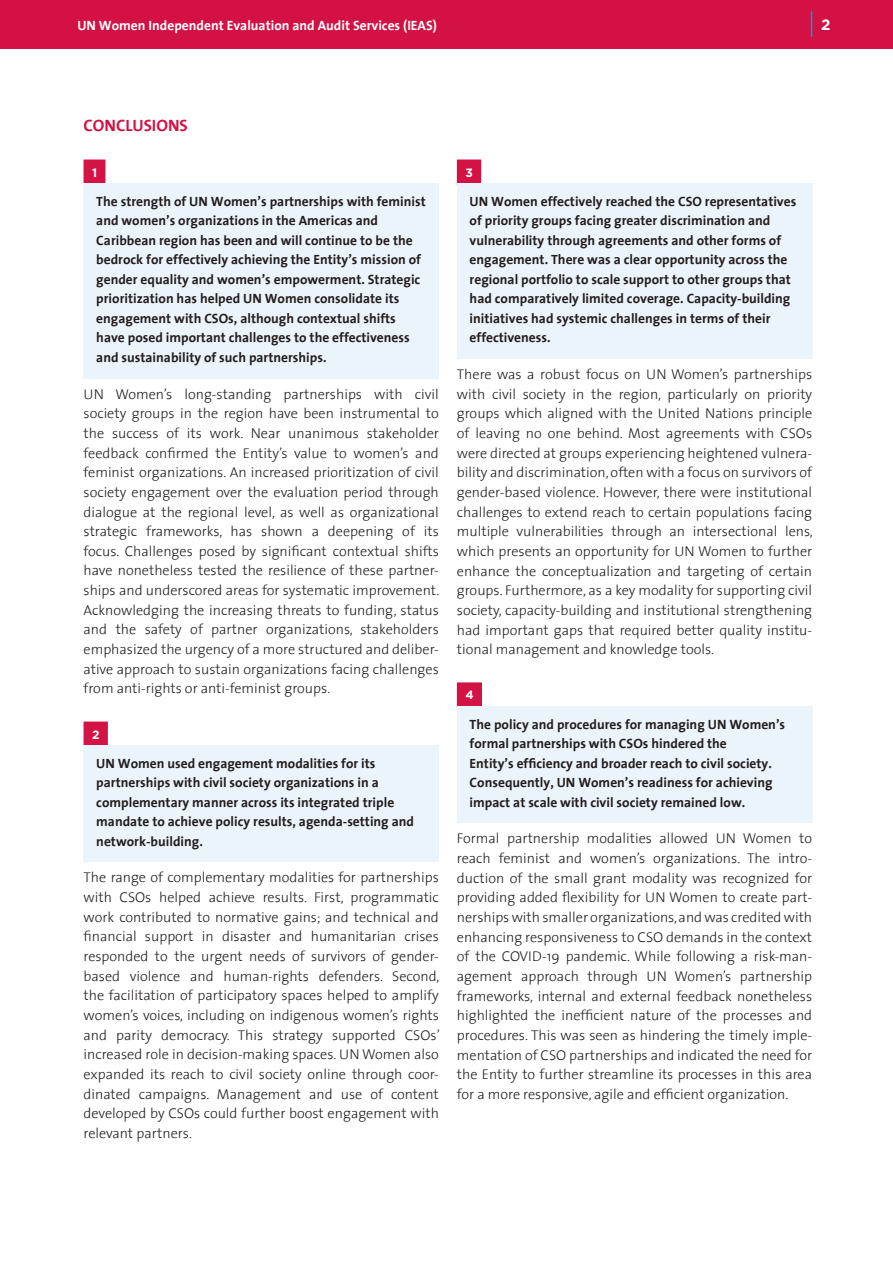
<style>
.page{position:relative;width:893px;height:1263px;background:#fff}
.page>*{position:absolute;margin:0;border:0;box-sizing:border-box;transform-origin:0 0}
.Heading_2_Red{font:700 16.5px "The Sans";color:#d31245}
.t1{font:700 15px "Gotham";color:#fff}
.t2{font:300 14.25px/19.6px "The Sans";color:#231f20;text-align:justify}
.TEXT_FOR_RECs{font:700 13.5px/19.5px "The Sans";color:#231f20}
.t3{font:700 13.5px "The Sans";color:#fff}
.Recommmendations_box{font:700 12px "Gotham";color:#fff}
</style>
<div class="page">
<div style="left:0;top:0;width:893px;height:48px;background:#d31145"></div>
<svg style="left:811px;top:11px;width:1px;height:26px"></svg>
<div style="left:84px;top:160px;width:21px;height:25px;background:#d31245"></div>
<div style="left:84px;top:183px;width:355px;height:195px;background:#ecf4fb"></div>
<div style="left:84px;top:721px;width:24px;height:26px;background:#d31245"></div>
<div style="left:84px;top:745px;width:355px;height:117px;background:#ecf4fb"></div>
<div style="left:457px;top:160px;width:24px;height:25px;background:#d31245"></div>
<div style="left:457px;top:183px;width:355px;height:176px;background:#ecf4fb"></div>
<div style="left:457px;top:682px;width:25px;height:26px;background:#d31245"></div>
<div style="left:457px;top:706px;width:355px;height:117px;background:#ecf4fb"></div>
<p class="t3" style="left:77px;top:14px;width:361px">UN Women Independent Evaluation and Audit Services (IEAS)</p>
<p class="t1" style="left:821px;top:15px;width:11px">2</p>
<p class="Heading_2_Red" style="left:84px;top:112px;width:106px">CONCLUSIONS</p>
<p class="Recommmendations_box" style="left:92px;top:164px;width:7px">1</p>
<p class="TEXT_FOR_RECs" style="left:96px;top:191px;width:331px">The strength of UN Women’s partnerships with feminist and women’s organizations in the Americas and Caribbean region has been and will continue to be the bedrock for effectively achieving the Entity’s mission of gender equality and women’s empowerment. Strategic prioritization has helped UN Women consolidate its engagement with CSOs, although contextual shifts have posed important challenges to the effectiveness and sustainability of such partnerships.</p>
<p class="t2" style="left:84px;top:383px;width:357px">UN Women’s long-standing partnerships with civil society groups in the region have been instrumental to the success of its work. Near unanimous stakeholder feedback confirmed the Entity’s value to women’s and feminist organizations. An increased prioritization of civil society engagement over the evaluation period through dialogue at the regional level, as well as organizational strategic frameworks, has shown a deepening of its focus. Challenges posed by significant contextual shifts have nonetheless tested the resilience of these partner&shy;ships and underscored areas for systematic improvement.<br>Acknowledging the increasing threats to funding, status and the safety of partner organizations, stakeholders emphasized the urgency of a more structured and deliber&shy;ative approach to sustain organizations facing challenges from anti-rights or anti-feminist groups.</p>
<p class="Recommmendations_box" style="left:92px;top:726px;width:9px">2</p>
<p class="TEXT_FOR_RECs" style="left:96px;top:753px;width:319px">UN Women used engagement modalities for its partnerships with civil society organizations in a complementary manner across its integrated triple mandate to achieve policy results, agenda-setting and network-building.</p>
<p class="t2" style="left:84px;top:867px;width:358px">The range of complementary modalities for partnerships with CSOs helped achieve results. First, programmatic work contributed to normative gains; and technical and financial support in disaster and humanitarian crises responded to the urgent needs of survivors of gender&shy;based violence and human-rights defenders. Second, the facilitation of participatory spaces helped to amplify women’s voices, including on indigenous women’s rights and parity democracy. This strategy supported CSOs’ increased role in decision-making spaces. UN Women also expanded its reach to civil society online through coor&shy;dinated campaigns. Management and use of content developed by CSOs could further boost engagement with relevant partners.</p>
<p class="Recommmendations_box" style="left:465px;top:164px;width:9px">3</p>
<p class="TEXT_FOR_RECs" style="left:470px;top:191px;width:328px">UN Women effectively reached the CSO representatives of priority groups facing greater discrimination and vulnerability through agreements and other forms of engagement. There was a clear opportunity across the regional portfolio to scale support to other groups that had comparatively limited coverage. Capacity-building initiatives had systemic challenges in terms of their effectiveness.</p>
<p class="t2" style="left:457px;top:364px;width:357px">There was a robust focus on UN Women’s partnerships with civil society in the region, particularly on priority groups which aligned with the United Nations principle of leaving no one behind. Most agreements with CSOs were directed at groups experiencing heightened vulnera&shy;bility and discrimination, often with a focus on survivors of gender-based violence. However, there were institutional challenges to extend reach to certain populations facing multiple vulnerabilities through an intersectional lens, which presents an opportunity for UN Women to further enhance the conceptualization and targeting of certain groups. Furthermore, as a key modality for supporting civil society, capacity-building and institutional strengthening had important gaps that required better quality institu&shy;tional management and knowledge tools.</p>
<p class="Recommmendations_box" style="left:465px;top:687px;width:10px">4</p>
<p class="TEXT_FOR_RECs" style="left:470px;top:714px;width:317px">The policy and procedures for managing UN Women’s formal partnerships with CSOs hindered the<br>Entity’s efficiency and broader reach to civil society.<br>Consequently, UN Women’s readiness for achieving impact at scale with civil society remained low.</p>
<p class="t2" style="left:457px;top:828px;width:357px">Formal partnership modalities allowed UN Women to reach feminist and women’s organizations. The intro&shy;duction of the small grant modality was recognized for providing added flexibility for UN Women to create part&shy;nerships with smaller organizations, and was credited with enhancing responsiveness to CSO demands in the context of the COVID-19 pandemic. While following a risk-man&shy;agement approach through UN Women’s partnership frameworks, internal and external feedback nonetheless highlighted the inefficient nature of the processes and procedures. This was seen as hindering the timely imple&shy;mentation of CSO partnerships and indicated the need for the Entity to further streamline its processes in this area for a more responsive, agile and efficient organization.</p>
</div>
